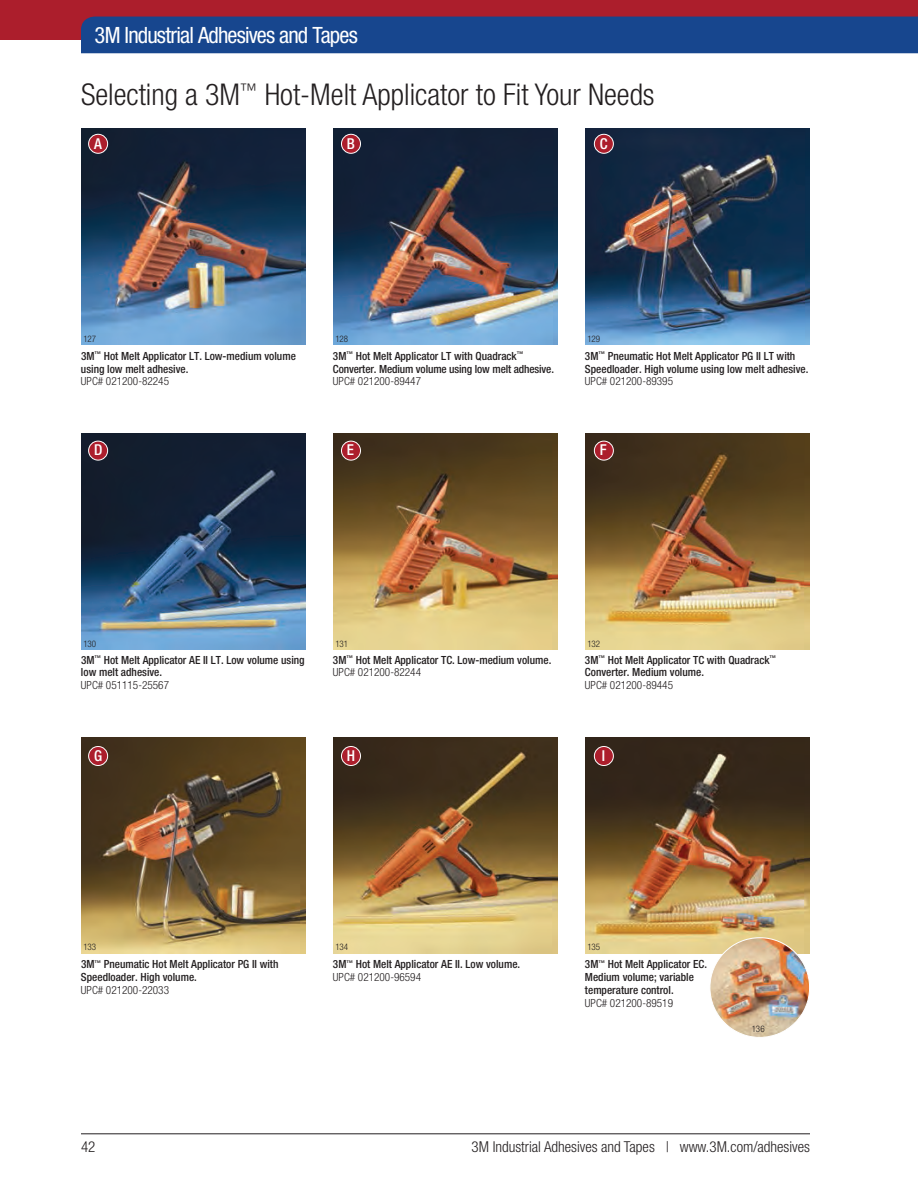
<style>
.page{position:relative;width:918px;height:1188px;background:#fff}
.page>*{position:absolute;margin:0;border:0;box-sizing:border-box;transform-origin:0 0}
.t1{font:300 condensed 30px "Helvetica Neue";color:#231f20}
.t2{font:condensed 22.5px "Helvetica Neue";letter-spacing:-.035em;color:#fff}
.t3{font:300 condensed 15px "Helvetica Neue";color:#231f20}
.t4{font:500 condensed 15px "Helvetica Neue";color:#fff}
.t5{font:500 condensed 11.25px/12.8px "Helvetica Neue";color:#231f20}
.t6{font:300 condensed 11.25px "Helvetica Neue";color:#231f20}
.t7{font:300 condensed 9px "Helvetica Neue";letter-spacing:-.02em;color:#231f20}
.s1{font-weight:300}
</style>
<div class="page">
<div style="left:0;top:0;width:918px;height:40px;background:#ac1e2c"></div>
<div style="left:81px;top:17px;width:837px;height:36px;background:#17468e"></div>
<hr style="left:81px;top:1134px;width:729px;height:1px;background:#231f20">
<img style="left:81px;top:128px;width:225px;height:216px">
<img style="left:333px;top:128px;width:225px;height:216px">
<img style="left:585px;top:128px;width:225px;height:216px">
<img style="left:81px;top:433px;width:225px;height:216px">
<img style="left:333px;top:433px;width:225px;height:216px">
<img style="left:585px;top:433px;width:225px;height:216px">
<img style="left:81px;top:737px;width:225px;height:216px">
<img style="left:333px;top:737px;width:225px;height:216px">
<img style="left:585px;top:737px;width:225px;height:216px">
<img style="left:710px;top:938px;width:100px;height:99px;border-radius:50px">
<div style="left:89px;top:134px;width:19px;height:19px;background:#ac1e2c;border-radius:50%"></div>
<div style="left:88px;top:134px;width:20px;height:20px;border:1px solid #fff;border-radius:50%"></div>
<div style="left:89px;top:441px;width:19px;height:19px;background:#ac1e2c;border-radius:50%"></div>
<div style="left:88px;top:441px;width:20px;height:19px;border:1px solid #fff;border-radius:50%"></div>
<div style="left:89px;top:747px;width:19px;height:19px;background:#ac1e2c;border-radius:50%"></div>
<div style="left:88px;top:746px;width:20px;height:20px;border:1px solid #fff;border-radius:50%"></div>
<div style="left:341px;top:134px;width:20px;height:19px;background:#ac1e2c;border-radius:50%"></div>
<div style="left:341px;top:134px;width:20px;height:20px;border:1px solid #fff;border-radius:50%"></div>
<div style="left:341px;top:441px;width:20px;height:19px;background:#ac1e2c;border-radius:50%"></div>
<div style="left:341px;top:441px;width:20px;height:19px;border:1px solid #fff;border-radius:50%"></div>
<div style="left:341px;top:747px;width:20px;height:19px;background:#ac1e2c;border-radius:50%"></div>
<div style="left:341px;top:746px;width:20px;height:20px;border:1px solid #fff;border-radius:50%"></div>
<div style="left:594px;top:134px;width:19px;height:19px;background:#ac1e2c;border-radius:50%"></div>
<div style="left:594px;top:134px;width:20px;height:20px;border:1px solid #fff;border-radius:50%"></div>
<div style="left:594px;top:441px;width:19px;height:19px;background:#ac1e2c;border-radius:50%"></div>
<div style="left:594px;top:441px;width:20px;height:19px;border:1px solid #fff;border-radius:50%"></div>
<div style="left:594px;top:747px;width:19px;height:19px;background:#ac1e2c;border-radius:50%"></div>
<div style="left:594px;top:746px;width:20px;height:20px;border:1px solid #fff;border-radius:50%"></div>
<h2 class="t2" style="left:94px;top:22px;width:265px">3M Industrial Adhesives and Tapes</h2>
<h1 class="t1" style="left:81px;top:77px;width:575px">Selecting a 3M<sup>™</sup> Hot-Melt Applicator to Fit Your Needs</h1>
<h3 class="t4" style="left:94px;top:134px;width:9px">A</h3>
<h3 class="t4" style="left:347px;top:134px;width:10px">B</h3>
<h3 class="t4" style="left:600px;top:134px;width:9px">C</h3>
<p class="t7" style="left:83px;top:333px;width:14px">127</p>
<p class="t7" style="left:335px;top:333px;width:14px">128</p>
<p class="t7" style="left:587px;top:333px;width:14px">129</p>
<p class="t5" style="left:81px;top:349px;width:216px">3M<sup>™</sup> Hot Melt Applicator LT. Low-medium volume using low melt adhesive.</p>
<p class="t6" style="left:81px;top:375px;width:90px">UPC# 021200-82245</p>
<p class="t5" style="left:333px;top:349px;width:223px">3M<sup>™</sup> Hot Melt Applicator LT with Quadrack<sup>™<br></sup>Converter. Medium volume using low melt adhesive.</p>
<p class="t6" style="left:333px;top:375px;width:90px">UPC# 021200-89447</p>
<p class="t5" style="left:585px;top:349px;width:225px">3M<sup>™</sup> Pneumatic Hot Melt Applicator PG II LT with<br>Speedloader. High volume using low melt adhesive.</p>
<p class="t6" style="left:585px;top:375px;width:90px">UPC# 021200-89395</p>
<h3 class="t4" style="left:94px;top:441px;width:10px">D</h3>
<h3 class="t4" style="left:347px;top:441px;width:9px">E</h3>
<h3 class="t4" style="left:600px;top:441px;width:8px">F</h3>
<p class="t7" style="left:83px;top:639px;width:14px">130</p>
<p class="t7" style="left:335px;top:639px;width:14px">131</p>
<p class="t7" style="left:587px;top:639px;width:14px">132</p>
<p class="t5" style="left:81px;top:653px;width:225px">3M<sup>™</sup> Hot Melt Applicator AE II LT. Low volume using low melt adhesive.</p>
<p class="t6" style="left:81px;top:679px;width:90px">UPC# 051115-25567</p>
<p class="t5" style="left:333px;top:653px;width:220px">3M<sup>™</sup> Hot Melt Applicator TC. Low-medium volume.<br><span class="s1">UPC# 021200-82244</span></p>
<p class="t5" style="left:585px;top:653px;width:193px">3M<sup>™</sup> Hot Melt Applicator TC with Quadrack<sup>™<br></sup>Converter. Medium volume.</p>
<p class="t6" style="left:585px;top:679px;width:90px">UPC# 021200-89445</p>
<h3 class="t4" style="left:94px;top:747px;width:10px">G</h3>
<h3 class="t4" style="left:347px;top:747px;width:10px">H</h3>
<h3 class="t4" style="left:602px;top:747px;width:5px">I</h3>
<p class="t7" style="left:83px;top:942px;width:14px">133</p>
<p class="t5" style="left:81px;top:958px;width:199px">3M<sup>™</sup> Pneumatic Hot Melt Applicator PG II with<br>Speedloader. High volume.</p>
<p class="t6" style="left:81px;top:983px;width:90px">UPC# 021200-22033</p>
<p class="t7" style="left:335px;top:942px;width:14px">134</p>
<p class="t7" style="left:587px;top:942px;width:14px">135</p>
<p class="t5" style="left:333px;top:958px;width:189px">3M<sup>™</sup> Hot Melt Applicator AE II. Low volume.<br><span class="s1">UPC# 021200-96594</span></p>
<p class="t5" style="left:585px;top:958px;width:124px">3M<sup>™</sup> Hot Melt Applicator EC.<br>Medium volume; variable temperature control.</p>
<p class="t6" style="left:585px;top:996px;width:90px">UPC# 021200-89519</p>
<p class="t7" style="left:752px;top:1023px;width:14px">136</p>
<h3 class="t3" style="left:81px;top:1138px;width:16px">42</h3>
<h3 class="t3" style="left:472px;top:1138px;width:340px">3M Industrial Adhesives and Tapes | www.3M.com/adhesives</h3>
</div>
